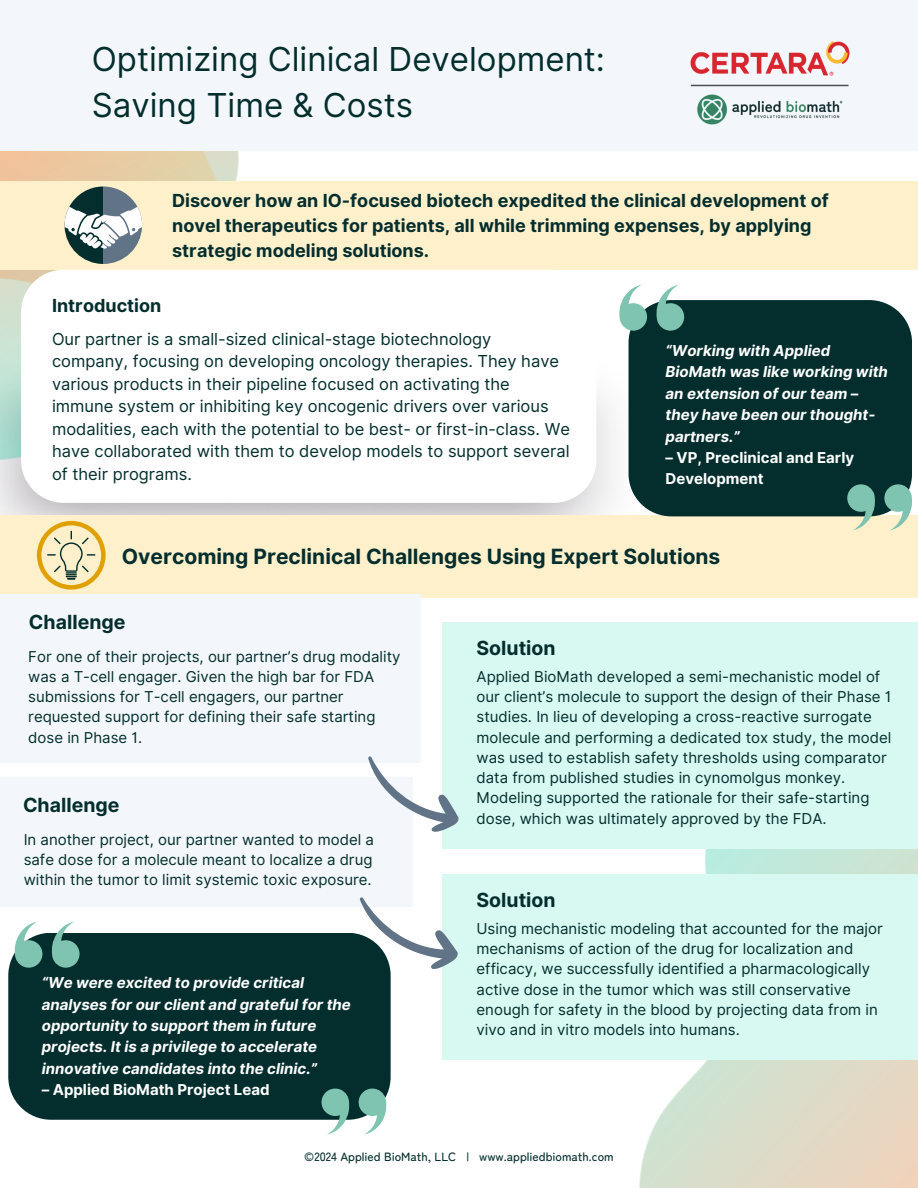
<style>
.page{position:relative;width:918px;height:1188px;background:#fff}
.page>*{position:absolute;margin:0;border:0;box-sizing:border-box;transform-origin:0 0}
.t1{font:33px/46.2px "Inter";color:#032e2d}
.t2{font:700 21px "Inter";color:#032e2d}
.t3{font:700 19.5px "Inter";color:#032e2d}
.t4{font:700 18px/24.8px "Inter";color:#032e2d}
.t5{font:16.5px/22.5px "Inter";color:#032e2d}
.t6{font:15px/20.2px "Inter";color:#032e2d}
.t7{font:italic 700 15px/21.3px "Inter";color:#fff}
.t8{font:700 15px/21.3px "Inter";color:#fff}
.t9{font:500 12px "Zen Maru Gothic";color:#032e2c}
</style>
<div class="page">
<img style="left:0;top:151px;width:334px;height:443px">
<div style="left:0;top:0;width:918px;height:151px;background:#f3f7fb"></div>
<div style="left:629px;top:300px;width:283px;height:195px;background:#032e2d"></div>
<img style="left:334px;top:495px;width:584px;height:693px">
<div style="left:0;top:181px;width:918px;height:89px;background:#fff0cc"></div>
<div style="left:0;top:594px;width:421px;height:169px;background:#f3f7fb"></div>
<img style="left:690px;top:41px;width:160px;height:84px">
<svg style="left:65px;top:186px;width:77px;height:78px"></svg>
<div style="left:442px;top:622px;width:476px;height:226px;background:#d8f8f2"></div>
<div style="left:0;top:778px;width:413px;height:129px;background:#f3f7fb"></div>
<svg style="left:362px;top:755px;width:97px;height:79px"></svg>
<div style="left:442px;top:874px;width:476px;height:186px;background:#d8f8f2"></div>
<svg style="left:359px;top:896px;width:99px;height:73px"></svg>
<svg style="left:21px;top:270px;width:575px;height:233px"></svg>
<div style="left:8px;top:933px;width:383px;height:187px;background:#032e2d"></div>
<svg style="left:15px;top:922px;width:27px;height:46px"></svg>
<svg style="left:52px;top:922px;width:28px;height:46px"></svg>
<svg style="left:619px;top:285px;width:28px;height:46px"></svg>
<svg style="left:656px;top:285px;width:28px;height:46px"></svg>
<svg style="left:37px;top:521px;width:68px;height:68px"></svg>
<svg style="left:884px;top:484px;width:28px;height:46px"></svg>
<svg style="left:847px;top:484px;width:28px;height:46px"></svg>
<svg style="left:359px;top:1089px;width:27px;height:46px"></svg>
<svg style="left:322px;top:1089px;width:27px;height:46px"></svg>
<h3 class="t1" style="left:92px;top:36px;width:515px">Optimizing Clinical Development:<br>Saving Time &amp; Costs</h3>
<p class="t4" style="left:172px;top:188px;width:658px">Discover how an IO-focused biotech expedited the clinical development of novel therapeutics for patients, all while trimming expenses, by applying strategic modeling solutions.</p>
<p class="t4" style="left:52px;top:293px;width:111px">Introduction</p>
<h2 class="t5" style="left:52px;top:328px;width:519px">Our partner is a small-sized clinical-stage biotechnology company, focusing on developing oncology therapies. They have various products in their pipeline focused on activating the immune system or inhibiting key oncogenic drivers over various modalities, each with the potential to be best- or first-in-class. We have collaborated with them to develop models to support several of their programs.</h2>
<p class="t7" style="left:666px;top:340px;width:224px">“Working with Applied<br>BioMath was like working with an extension of our team – they have been our thought&shy;partners.”</p>
<p class="t8" style="left:666px;top:447px;width:190px">– VP, Preclinical and Early<br>Development</p>
<h2 class="t2" style="left:122px;top:544px;width:600px">Overcoming Preclinical Challenges Using Expert Solutions</h2>
<h4 class="t3" style="left:29px;top:610px;width:98px">Challenge</h4>
<h3 class="t6" style="left:28px;top:646px;width:374px">For one of their projects, our partner’s drug modality was a T-cell engager. Given the high bar for FDA submissions for T-cell engagers, our partner requested support for defining their safe starting dose in Phase 1.</h3>
<p class="t3" style="left:23px;top:793px;width:98px">Challenge</p>
<p class="t6" style="left:24px;top:829px;width:352px;text-align:justify">In another project, our partner wanted to model a safe dose for a molecule meant to localize a drug within the tumor to limit systemic toxic exposure.</p>
<h6 class="t7" style="left:42px;top:972px;width:311px">“We were excited to provide critical analyses for our client and grateful for the opportunity to support them in future projects. It is a privilege to accelerate innovative candidates into the clinic.”</h6>
<h6 class="t8" style="left:42px;top:1079px;width:229px">– Applied BioMath Project Lead</h6>
<p class="t3" style="left:477px;top:636px;width:81px">Solution</p>
<h5 class="t6" style="left:477px;top:666px;width:416px">Applied BioMath developed a semi-mechanistic model of our client’s molecule to support the design of their Phase 1 studies. In lieu of developing a cross-reactive surrogate molecule and performing a dedicated tox study, the model was used to establish safety thresholds using comparator data from published studies in cynomolgus monkey.<br>Modeling supported the rationale for their safe-starting dose, which was ultimately approved by the FDA.</h5>
<h6 class="t3" style="left:477px;top:888px;width:81px">Solution</h6>
<h2 class="t6" style="left:477px;top:918px;width:408px">Using mechanistic modeling that accounted for the major mechanisms of action of the drug for localization and efficacy, we successfully identified a pharmacologically active dose in the tumor which was still conservative enough for safety in the blood by projecting data from in vivo and in vitro models into humans.</h2>
<p class="t9" style="left:304px;top:1147px;width:311px">©2024 Applied BioMath, LLC | www.appliedbiomath.com</p>
</div>
